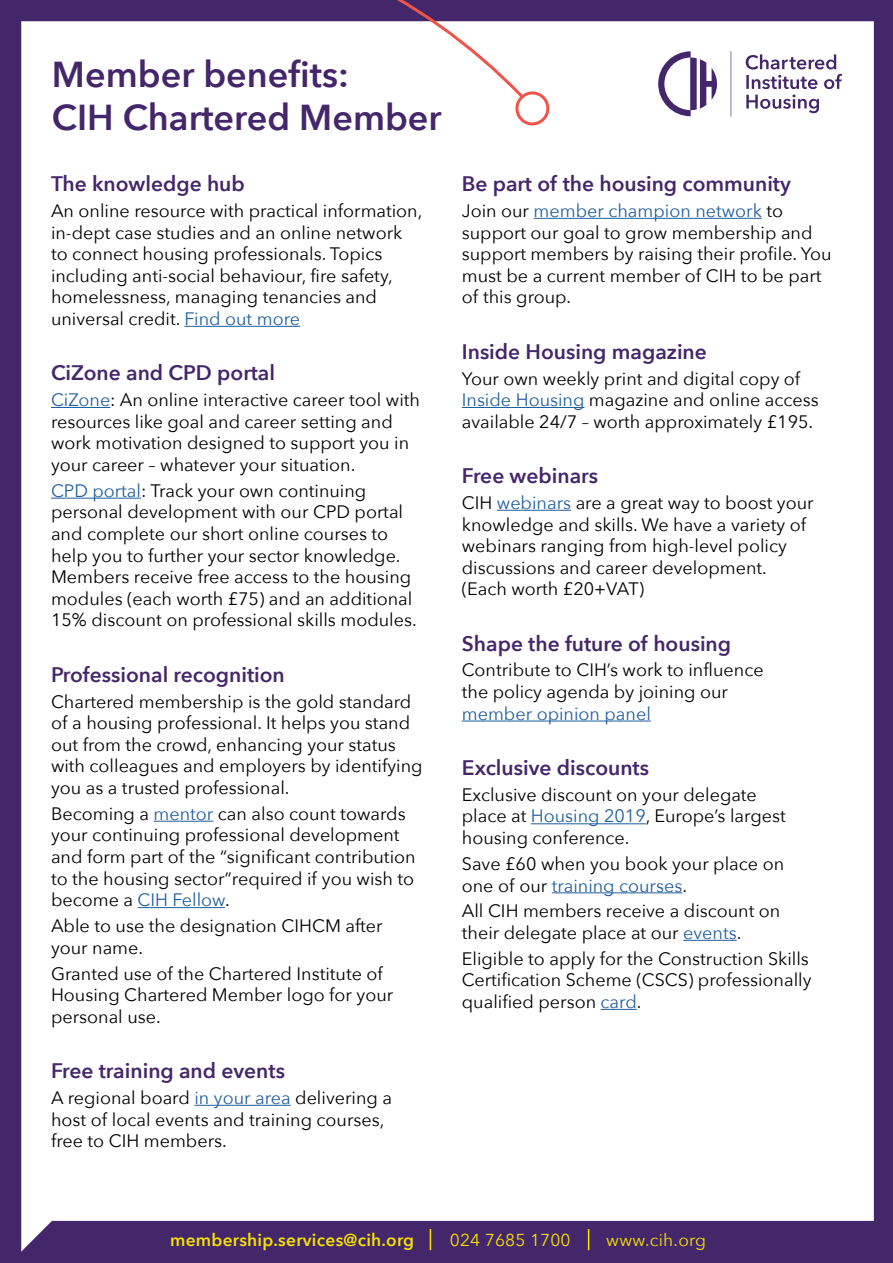
<style>
.page{position:relative;width:893px;height:1263px;background:#44276a}
.page>*{position:absolute;margin:0;border:0;box-sizing:border-box;transform-origin:0 0}
.t1{font:600 36px/43.2px "Avenir Next";color:#44276a}
.t2{font:600 21px "Avenir Next";color:#44276a}
.t3{font:18px/21.6px "Avenir Next";color:#000}
.t4{font:18px "Avenir Next";color:#215e9e}
.t5{font:600 17.25px "Avenir Next";letter-spacing:.015em;color:#f6e201}
.t6{font:17.25px "Avenir Next";letter-spacing:.01em;color:#f6e201}
.s1{color:#215e9e}
</style>
<div class="page">
<div style="left:21px;top:21px;width:853px;height:1230px;background:#fff"></div>
<svg style="left:746px;top:95px;width:73px;height:18px"></svg>
<svg style="left:746px;top:54px;width:96px;height:35px"></svg>
<svg style="left:658px;top:51px;width:59px;height:65px"></svg>
<svg style="left:731px;top:51px;width:1px;height:66px"></svg>
<hr style="left:184px;top:326px;width:116px;height:1px;background:#215e9e">
<hr style="left:51px;top:407px;width:59px;height:1px;background:#215e9e">
<hr style="left:51px;top:498px;width:90px;height:1px;background:#215e9e">
<hr style="left:154px;top:821px;width:59px;height:1px;background:#215e9e">
<hr style="left:138px;top:907px;width:87px;height:1px;background:#215e9e">
<hr style="left:194px;top:1105px;width:97px;height:1px;background:#215e9e">
<hr style="left:534px;top:218px;width:228px;height:1px;background:#215e9e">
<hr style="left:462px;top:407px;width:122px;height:1px;background:#215e9e">
<hr style="left:497px;top:510px;width:74px;height:1px;background:#215e9e">
<hr style="left:462px;top:720px;width:189px;height:1px;background:#215e9e">
<hr style="left:531px;top:823px;width:115px;height:1px;background:#215e9e">
<hr style="left:552px;top:892px;width:130px;height:1px;background:#215e9e">
<hr style="left:683px;top:940px;width:54px;height:1px;background:#215e9e">
<hr style="left:601px;top:1009px;width:36px;height:1px;background:#215e9e">
<svg style="left:21px;top:0;width:506px;height:101px"></svg>
<div style="left:515px;top:91px;width:35px;height:35px;border:3px solid #f05349;border-radius:50%"></div>
<h1 class="t1" style="left:52px;top:52px;width:391px">Member benefits:<br>CIH Chartered Member</h1>
<p class="t2" style="left:51px;top:166px;width:195px">The knowledge hub</p>
<p class="t3" style="left:51px;top:199px;width:373px">An online resource with practical information, in-dept case studies and an online network to connect housing professionals. Topics including anti-social behaviour, fire safety, homelessness, managing tenancies and universal credit. <span class="s1">Find out more</span></p>
<p class="t2" style="left:51px;top:355px;width:226px">CiZone and CPD portal</p>
<p class="t3" style="left:51px;top:388px;width:370px"><span class="s1">CiZone</span>: An online interactive career tool with resources like goal and career setting and work motivation designed to support you in your career – whatever your situation.</p>
<p class="t3" style="left:51px;top:479px;width:367px"><span class="s1">CPD portal</span>: Track your own continuing personal development with our CPD portal and complete our short online courses to help you to further your sector knowledge.<br>Members receive free access to the housing modules (each worth £75) and an additional 15% discount on professional skills modules.</p>
<p class="t2" style="left:51px;top:656px;width:235px">Professional recognition</p>
<p class="t3" style="left:51px;top:690px;width:373px">Chartered membership is the gold standard of a housing professional. It helps you stand out from the crowd, enhancing your status with colleagues and employers by identifying you as a trusted professional.</p>
<p class="t3" style="left:51px;top:802px;width:366px">Becoming a <span class="s1">mentor</span> can also count towards your continuing professional development and form part of the “significant contribution to the housing sector”required if you wish to become a <span class="s1">CIH Fellow</span>.</p>
<p class="t3" style="left:51px;top:914px;width:333px">Able to use the designation CIHCM after your name.</p>
<p class="t3" style="left:51px;top:962px;width:344px">Granted use of the Chartered Institute of<br>Housing Chartered Member logo for your personal use.</p>
<p class="t2" style="left:51px;top:1053px;width:235px">Free training and events</p>
<p class="t3" style="left:51px;top:1086px;width:342px">A regional board <span class="s1">in your area</span> delivering a host of local events and training courses, free to CIH members.</p>
<p class="t2" style="left:462px;top:166px;width:331px">Be part of the housing community</p>
<p class="t3" style="left:462px;top:199px;width:371px">Join our <span class="s1">member champion network</span> to support our goal to grow membership and support members by raising their profile. You must be a current member of CIH to be part of this group.</p>
<p class="t2" style="left:462px;top:333px;width:247px">Inside Housing magazine</p>
<p class="t3" style="left:462px;top:367px;width:358px">Your own weekly print and digital copy of<br><span class="s1">Inside Housing</span> magazine and online access available 24/7 – worth approximately £195.</p>
<p class="t2" style="left:462px;top:458px;width:138px">Free webinars</p>
<p class="t3" style="left:462px;top:491px;width:353px">CIH <span class="s1">webinars</span> are a great way to boost your knowledge and skills. We have a variety of webinars ranging from high-level policy discussions and career development. (Each worth £20+VAT)</p>
<p class="t2" style="left:462px;top:625px;width:271px">Shape the future of housing</p>
<p class="t3" style="left:462px;top:659px;width:303px">Contribute to CIH’s work to influence the policy agenda by joining our</p>
<p class="t4" style="left:462px;top:698px;width:191px">member opinion panel</p>
<p class="t2" style="left:462px;top:750px;width:189px">Exclusive discounts</p>
<p class="t3" style="left:462px;top:783px;width:325px">Exclusive discount on your delegate place at <span class="s1">Housing 2019</span>, Europe’s largest housing conference.</p>
<p class="t3" style="left:462px;top:852px;width:324px">Save £60 when you book your place on one of our <span class="s1">training courses</span>.</p>
<p class="t3" style="left:462px;top:899px;width:320px">All CIH members receive a discount on their delegate place at our <span class="s1">events</span>.</p>
<p class="t3" style="left:462px;top:947px;width:351px">Eligible to apply for the Construction Skills<br>Certification Scheme (CSCS) professionally qualified person <span class="s1">card</span>.</p>
<p class="t5" style="left:170px;top:1225px;width:246px">membership.services@cih.org</p>
<p class="t6" style="left:450px;top:1226px;width:122px">024 7685 1700</p>
<p class="t6" style="left:606px;top:1226px;width:101px">www.cih.org</p>
</div>
